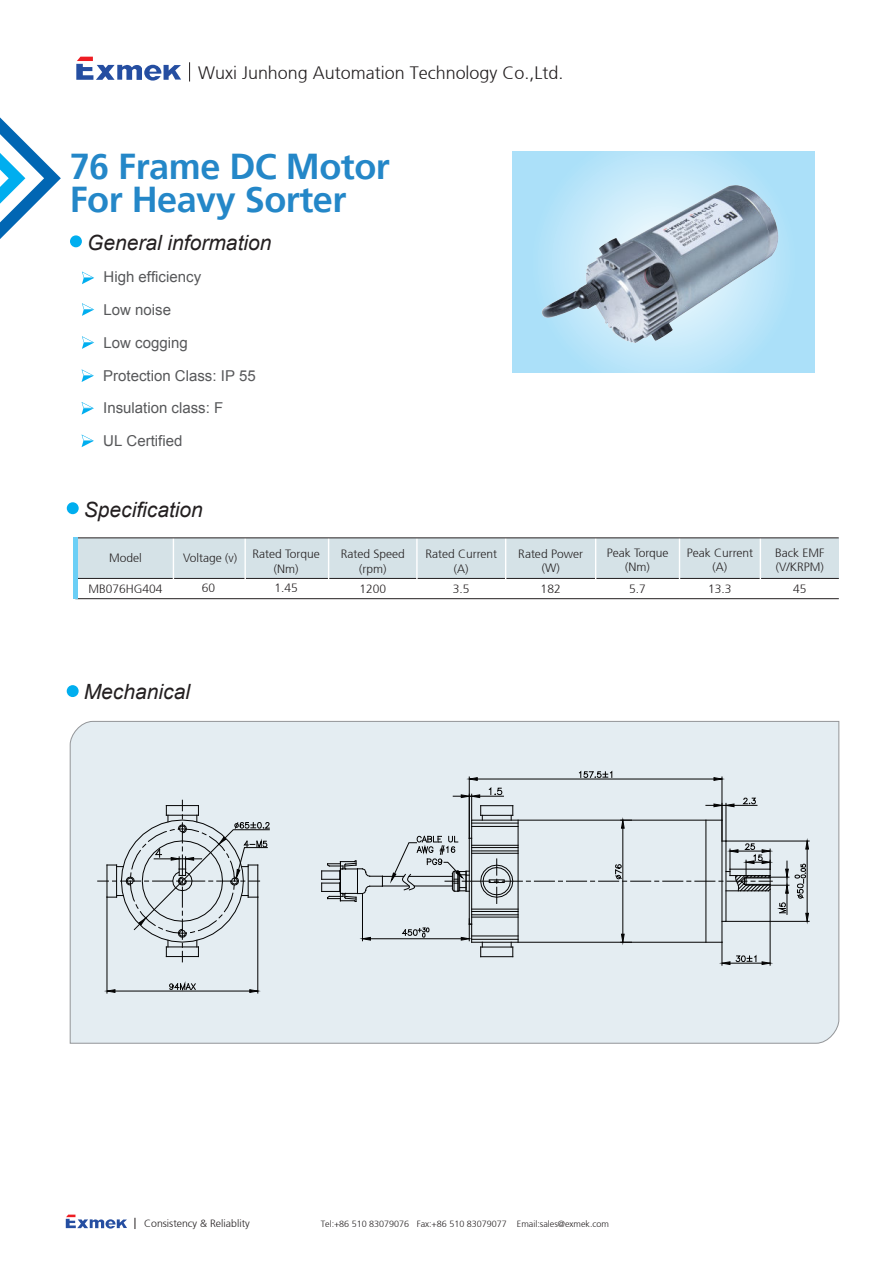
<style>
.page{position:relative;width:894px;height:1264px;background:#fff}
.page>*{position:absolute;margin:0;border:0;box-sizing:border-box;transform-origin:0 0}
.t1{font:700 36px/33px "Frutiger 65";letter-spacing:-.015em;color:#2487c8}
.t2{font:italic 21px "Arial";color:#231f20}
.t3{font:300 18px "Frutiger 45";color:#231f20}
.t4{font:15px/32.5px "Arial";color:#57585a}
.t5{font:300 12px/14.4px "Frutiger 45";color:#231f20;text-align:center}
.t6{font:300 10.5px "Frutiger 45";color:#231f20}
.t7{font:300 9px "Frutiger 45";color:#231f20}
</style>
<div class="page">
<svg style="left:66px;top:1214px;width:61px;height:14px"></svg>
<svg style="left:135px;top:1217px;width:1px;height:12px"></svg>
<div style="left:70px;top:235px;width:12px;height:12px;background:#00aeef;border-radius:50%"></div>
<svg style="left:82px;top:336px;width:12px;height:13px"></svg>
<svg style="left:82px;top:369px;width:12px;height:13px"></svg>
<svg style="left:82px;top:402px;width:12px;height:13px"></svg>
<svg style="left:82px;top:434px;width:12px;height:13px"></svg>
<svg style="left:82px;top:271px;width:12px;height:13px"></svg>
<svg style="left:82px;top:303px;width:12px;height:13px"></svg>
<svg style="left:0;top:117px;width:61px;height:122px"></svg>
<svg style="left:76px;top:57px;width:105px;height:24px"></svg>
<svg style="left:189px;top:62px;width:1px;height:19px"></svg>
<img style="left:512px;top:151px;width:303px;height:222px">
<div style="left:70px;top:721px;width:769px;height:322px;background:#e4edf2"></div>
<div style="left:67px;top:685px;width:12px;height:12px;background:#00aeef;border-radius:50%"></div>
<hr style="left:471px;top:820px;width:1px;height:122px;background:#030303">
<hr style="left:472px;top:820px;width:250px;height:1px;background:#030303">
<hr style="left:705px;top:820px;width:1px;height:122px;background:#030303">
<hr style="left:721px;top:777px;width:1px;height:42px;background:#030303">
<hr style="left:477px;top:778px;width:237px;height:1px;background:#030303">
<svg style="left:578px;top:770px;width:34px;height:8px"></svg>
<svg style="left:713px;top:777px;width:13px;height:4px"></svg>
<hr style="left:622px;top:828px;width:1px;height:106px;background:#030303">
<svg style="left:620px;top:815px;width:12px;height:14px"></svg>
<hr style="left:107px;top:898px;width:1px;height:95px;background:#030303">
<hr style="left:257px;top:898px;width:1px;height:95px;background:#030303">
<hr style="left:115px;top:990px;width:135px;height:1px;background:#030303">
<svg style="left:102px;top:989px;width:14px;height:4px"></svg>
<svg style="left:169px;top:980px;width:27px;height:11px"></svg>
<svg style="left:249px;top:989px;width:13px;height:4px"></svg>
<hr style="left:518px;top:820px;width:1px;height:122px;background:#030303">
<hr style="left:481px;top:815px;width:32px;height:1px;background:#030303">
<hr style="left:481px;top:805px;width:32px;height:1px;background:#030303">
<svg style="left:511px;top:805px;width:2px;height:15px"></svg>
<hr style="left:721px;top:803px;width:1px;height:37px;background:#030303">
<hr style="left:725px;top:803px;width:1px;height:37px;background:#030303">
<svg style="left:706px;top:797px;width:51px;height:10px"></svg>
<hr style="left:469px;top:794px;width:1px;height:43px;background:#030303">
<svg style="left:453px;top:777px;width:50px;height:44px"></svg>
<hr style="left:472px;top:823px;width:46px;height:1px;background:#030303">
<hr style="left:472px;top:826px;width:46px;height:1px;background:#030303">
<svg style="left:321px;top:835px;width:488px;height:130px"></svg>
<hr style="left:472px;top:939px;width:46px;height:1px;background:#030303">
<hr style="left:472px;top:935px;width:46px;height:1px;background:#030303">
<hr style="left:472px;top:911px;width:46px;height:1px;background:#030303">
<hr style="left:472px;top:914px;width:46px;height:1px;background:#030303">
<hr style="left:472px;top:916px;width:46px;height:1px;background:#030303">
<hr style="left:472px;top:909px;width:46px;height:1px;background:#030303">
<svg style="left:98px;top:800px;width:172px;height:162px"></svg>
<div style="left:67px;top:502px;width:12px;height:12px;background:#00aeef;border-radius:50%"></div>
<div style="left:75px;top:538px;width:764px;height:40px;background:#d5e2e7"></div>
<hr style="left:75px;top:578px;width:764px;height:1px;background:#231f20">
<hr style="left:173px;top:538px;width:1px;height:61px;background:#fff">
<hr style="left:679px;top:538px;width:1px;height:61px;background:#fff">
<hr style="left:759px;top:538px;width:2px;height:61px;background:#fff">
<hr style="left:244px;top:538px;width:2px;height:61px;background:#fff">
<hr style="left:328px;top:538px;width:1px;height:61px;background:#fff">
<hr style="left:416px;top:538px;width:2px;height:61px;background:#fff">
<hr style="left:595px;top:538px;width:1px;height:61px;background:#fff">
<hr style="left:505px;top:538px;width:1px;height:61px;background:#fff">
<hr style="left:75px;top:537px;width:764px;height:1px;background:#231f20">
<hr style="left:75px;top:598px;width:764px;height:1px;background:#231f20">
<div style="left:73px;top:537px;width:5px;height:62px;background:#6bcff6"></div>
<h3 class="t3" style="left:198px;top:62px;width:367px">Wuxi Junhong Automation Technology Co.,Ltd.</h3>
<h1 class="t1" style="left:70px;top:150px;width:322px">76 Frame DC Motor<br>For Heavy Sorter</h1>
<h2 class="t2" style="left:87px;top:229px;width:186px">General information</h2>
<p class="t4" style="left:104px;top:261px;width:99px">High efficiency</p>
<p class="t4" style="left:104px;top:293px;width:69px">Low noise</p>
<p class="t4" style="left:104px;top:326px;width:86px">Low cogging</p>
<p class="t4" style="left:103px;top:359px;width:154px">Protection Class: IP 55<br>Insulation class: F<br>UL Certified</p>
<h2 class="t2" style="left:84px;top:495px;width:121px">Specification</h2>
<p class="t5" style="left:109px;top:550px;width:34px">Model</p>
<p class="t5" style="left:183px;top:550px;width:56px">Voltage (v)</p>
<p class="t5" style="left:253px;top:547px;width:69px">Rated Torque (Nm)</p>
<p class="t5" style="left:425px;top:547px;width:73px">Rated Current (A)</p>
<p class="t5" style="left:341px;top:547px;width:66px">Rated Speed (rpm)</p>
<p class="t5" style="left:518px;top:547px;width:66px">Rated Power (W)</p>
<p class="t5" style="left:607px;top:546px;width:63px">Peak Torque (Nm)</p>
<p class="t5" style="left:687px;top:546px;width:68px">Peak Current (A)</p>
<p class="t5" style="left:775px;top:546px;width:51px;text-align:left">Back EMF (V/KRPM)</p>
<p class="t5" style="left:88px;top:581px;width:76px">MB076HG404</p>
<p class="t5" style="left:202px;top:581px;width:15px">60</p>
<p class="t5" style="left:274px;top:581px;width:25px">1.45</p>
<p class="t5" style="left:359px;top:581px;width:28px">1200</p>
<p class="t5" style="left:453px;top:581px;width:18px">3.5</p>
<p class="t5" style="left:541px;top:581px;width:22px">182</p>
<p class="t5" style="left:629px;top:581px;width:18px">5.7</p>
<p class="t5" style="left:708px;top:581px;width:25px">13.3</p>
<p class="t5" style="left:793px;top:581px;width:15px">45</p>
<h2 class="t2" style="left:84px;top:678px;width:108px">Mechanical</h2>
<p class="t6" style="left:144px;top:1217px;width:107px">Consistency &amp; Reliablity</p>
<p class="t7" style="left:321px;top:1219px;width:290px">Tel: 86 510 83079076 Fax: 86 510 83079077 Email:sales@exmek.com</p>
<p class="t7" style="left:334px;top:1218px;width:7px">+</p>
<p class="t7" style="left:431px;top:1218px;width:7px">+</p>
</div>
